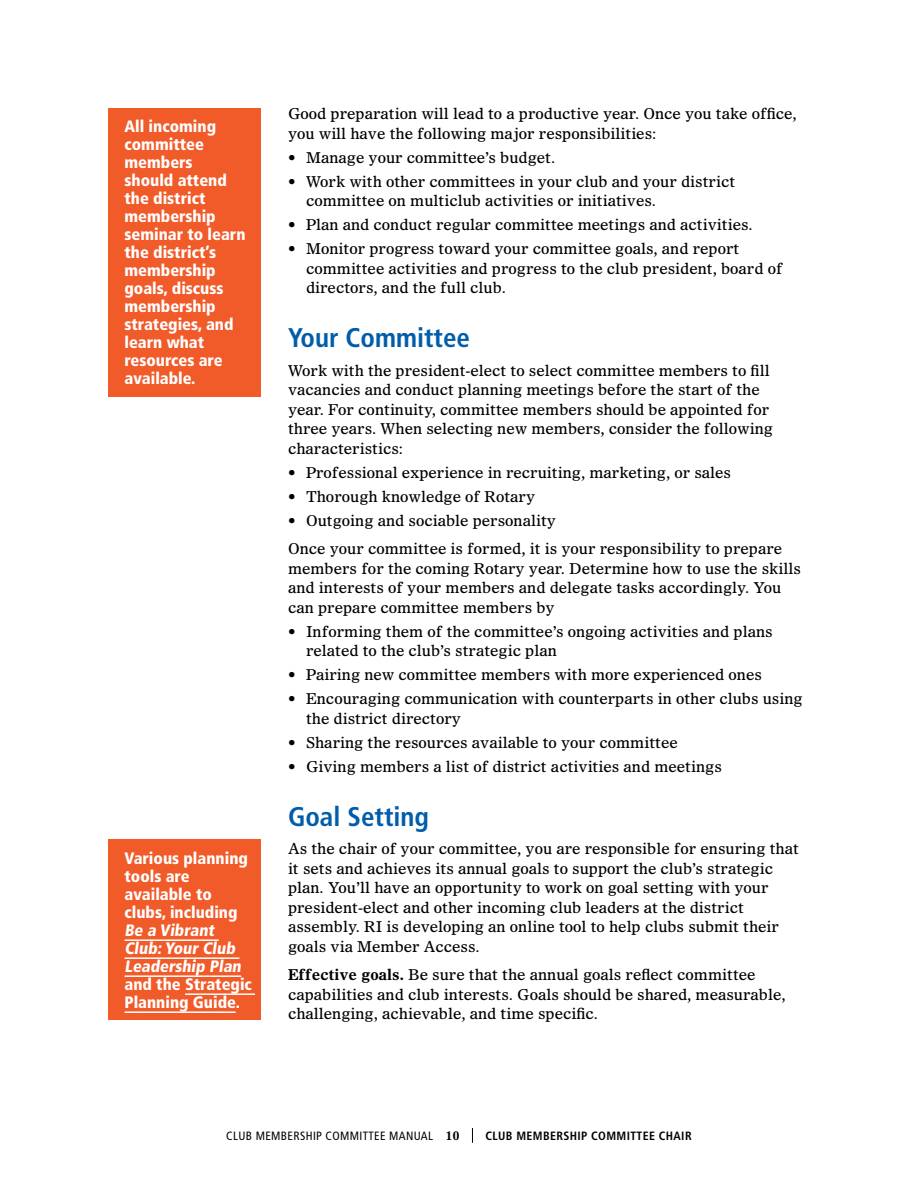
<style>
.page{position:relative;width:918px;height:1188px;background:#fff}
.page>*{position:absolute;margin:0;border:0;box-sizing:border-box;transform-origin:0 0}
.t1{font:700 condensed 27px "Frutiger LT Std";color:#005daa}
.t2{font:900 condensed 16.5px/18px "Frutiger LT Std";color:#fff}
.t3{font:15px/19.5px "Olympian LT Std";color:#000}
.t4{font:condensed 12px "Frutiger LT Std";letter-spacing:.03em;color:#000}
.t5{font:700 condensed 12px "Frutiger LT Std";letter-spacing:.03em;color:#000}
.s1{font-weight:700}
.s2{font-family:"Olympian LT Std";font-weight:700;font-stretch:normal}
</style>
<div class="page">
<svg style="left:472px;top:1128px;width:1px;height:15px"></svg>
<div style="left:108px;top:108px;width:153px;height:288px;background:#f15a29"></div>
<div style="left:108px;top:840px;width:153px;height:180px;background:#f15a29"></div>
<hr style="left:124px;top:939px;width:95px;height:2px;background:#fff">
<hr style="left:124px;top:957px;width:115px;height:2px;background:#fff">
<hr style="left:124px;top:975px;width:117px;height:2px;background:#fff">
<hr style="left:185px;top:993px;width:70px;height:2px;background:#fff">
<hr style="left:124px;top:1011px;width:112px;height:2px;background:#fff">
<p class="t2" style="left:124px;top:118px;width:123px">All incoming committee members<br>should attend the district membership seminar to learn the district’s membership goals, discuss membership strategies, and learn what resources are available.</p>
<p class="t2" style="left:124px;top:849px;width:129px">Various planning tools are available to clubs, including<br>Be a Vibrant<br>Club:Your Club<br>Leadership Plan and the Strategic<br>Planning Guide.</p>
<p class="t3" style="left:288px;top:104px;width:510px">Good preparation will lead to a productive year. Once you take office, you will have the following major responsibilities:</p>
<p class="t3" style="left:288px;top:147px;width:269px">• Manage your committee’s budget.</p>
<p class="t3" style="left:306px;top:171px;width:431px;text-indent:-18px">• Work with other committees in your club and your district committee on multiclub activities or initiatives.</p>
<p class="t3" style="left:288px;top:215px;width:466px">• Plan and conduct regular committee meetings and activities.</p>
<p class="t3" style="left:306px;top:239px;width:478px;text-indent:-18px">• Monitor progress toward your committee goals, and report committee activities and progress to the club president, board of directors, and the full club.</p>
<h1 class="t1" style="left:288px;top:322px;width:184px">YOUR COMMITTEE</h1>
<p class="t3" style="left:288px;top:360px;width:487px">Work with the president-elect to select committee members to fill vacancies and conduct planning meetings before the start of the year. For continuity, committee members should be appointed for three years. When selecting new members, consider the following characteristics:</p>
<p class="t3" style="left:288px;top:462px;width:445px">• Professional experience in recruiting, marketing, or sales</p>
<p class="t3" style="left:288px;top:486px;width:249px">• Thorough knowledge of Rotary</p>
<p class="t3" style="left:288px;top:506px;width:496px;line-height:28.5px">• Outgoing and sociable personality<br>Once your committee is formed, it is your responsibility to prepare</p>
<p class="t3" style="left:288px;top:558px;width:514px">members for the coming Rotary year. Determine how to use the skills and interests of your members and delegate tasks accordingly. You can prepare committee members by</p>
<p class="t3" style="left:306px;top:621px;width:468px;text-indent:-18px">• Informing them of the committee’s ongoing activities and plans related to the club’s strategic plan</p>
<p class="t3" style="left:288px;top:665px;width:475px">• Pairing new committee members with more experienced ones</p>
<p class="t3" style="left:306px;top:689px;width:498px;text-indent:-18px">• Encouraging communication with counterparts in other clubs using the district directory</p>
<p class="t3" style="left:288px;top:732px;width:391px">• Sharing the resources available to your committee</p>
<p class="t3" style="left:288px;top:756px;width:435px">• Giving members a list of district activities and meetings</p>
<h1 class="t1" style="left:288px;top:800px;width:143px">GOAL SETTING</h1>
<p class="t3" style="left:288px;top:839px;width:512px">As the chair of your committee, you are responsible for ensuring that it sets and achieves its annual goals to support the club’s strategic plan. You’ll have an opportunity to work on goal setting with your president-elect and other incoming club leaders at the district assembly. RI is developing an online tool to help clubs submit their goals via Member Access.</p>
<p class="t3" style="left:288px;top:965px;width:499px"><span class="s1">Effective goals.</span> Be sure that the annual goals reflect committee capabilities and club interests. Goals should be shared, measurable, challenging, achievable, and time specific.</p>
<p class="t4" style="left:226px;top:1129px;width:235px">CLUB MEMBERSHIP COMMITTEE MANUAL <span class="s2">10</span></p>
<p class="t5" style="left:485px;top:1129px;width:122px">CLUB MEMBERSHIP COMMITT</p>
<p class="t5" style="left:643px;top:1129px;width:38px">EE CHAIR</p>
</div>
